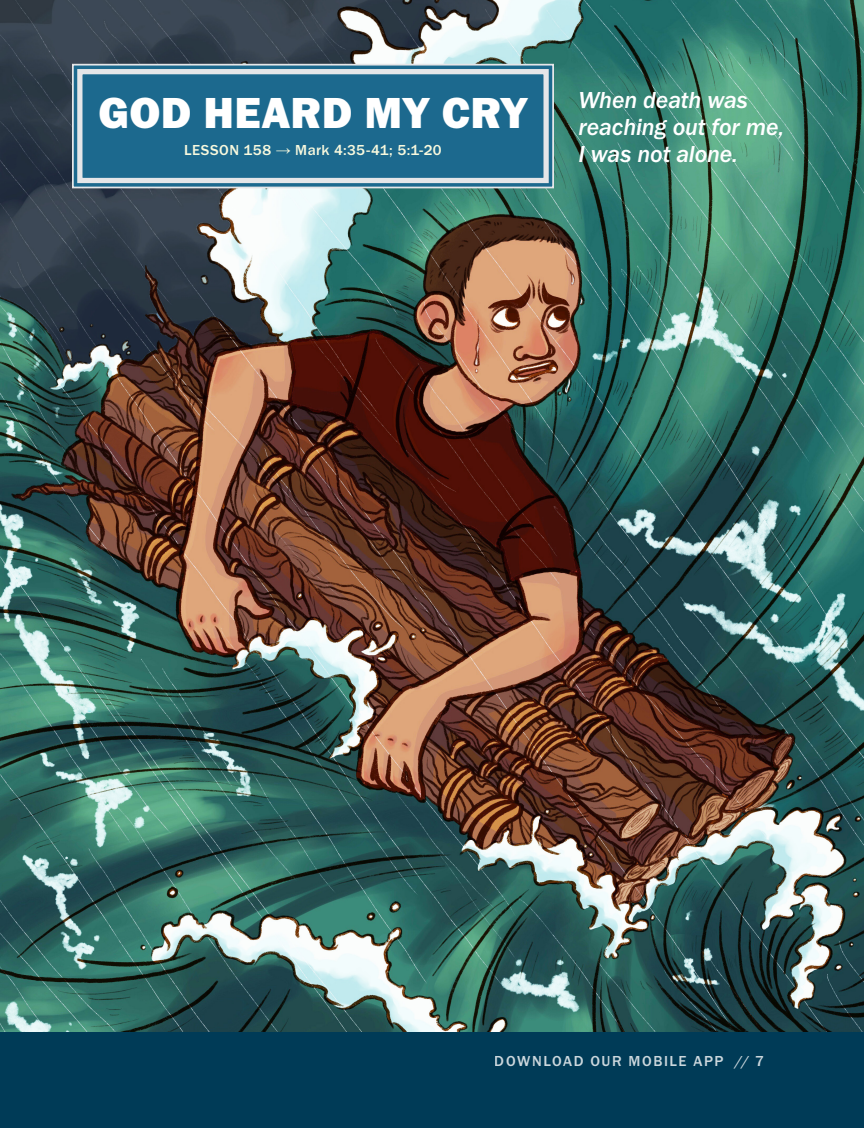
<style>
.page{position:relative;width:864px;height:1128px;background:#fff}
.page>*{position:absolute;margin:0;border:0;box-sizing:border-box;transform-origin:0 0}
.Article_-_Title{font:45px "Franklin Gothic URW Hea";letter-spacing:.01em;color:#fff}
.Article_-_Subtitle{font:24px/27px "Franklin Gothic URW Med Ita";letter-spacing:-.005em;color:#fff}
.Article_-_Lesson___V{font:500 15px "Franklin Gothic URW";letter-spacing:.03em;color:#f8f9de}
.t1{font:500 15px "Franklin Gothic URW";letter-spacing:.105em;color:#fff}
.s1{font-family:"Times New Roman";font-weight:400}
.s2{font-family:"Franklin Gothic URW Med Ita";font-weight:400}
</style>
<div class="page">
<img style="left:0;top:0;width:864px;height:1031px">
<svg style="left:71px;top:63px;width:484px;height:126px;background:#256e91"></svg>
<div style="left:77px;top:69px;width:472px;height:114px;border:5px solid #e5e6e8"></div>
<div style="left:0;top:1031px;width:864px;height:96px;background:#003b57"></div>
<p class="Article_-_Title" style="left:98px;top:83px;width:431px">GOD HEARD MY CRY</p>
<p class="Article_-_Lesson___V" style="left:184px;top:140px;width:259px">LESSON 158 <span class="s1">→</span> Mark 4:35-41; 5:1-20</p>
<p class="Article_-_Subtitle" style="left:578px;top:86px;width:207px">When death was reaching out for me,<br>I was not alone.</p>
<p class="t1" style="left:495px;top:1051px;width:271px">DOWNLOAD OUR MOBILE APP <span class="s2">//</span> 7</p>
</div>
